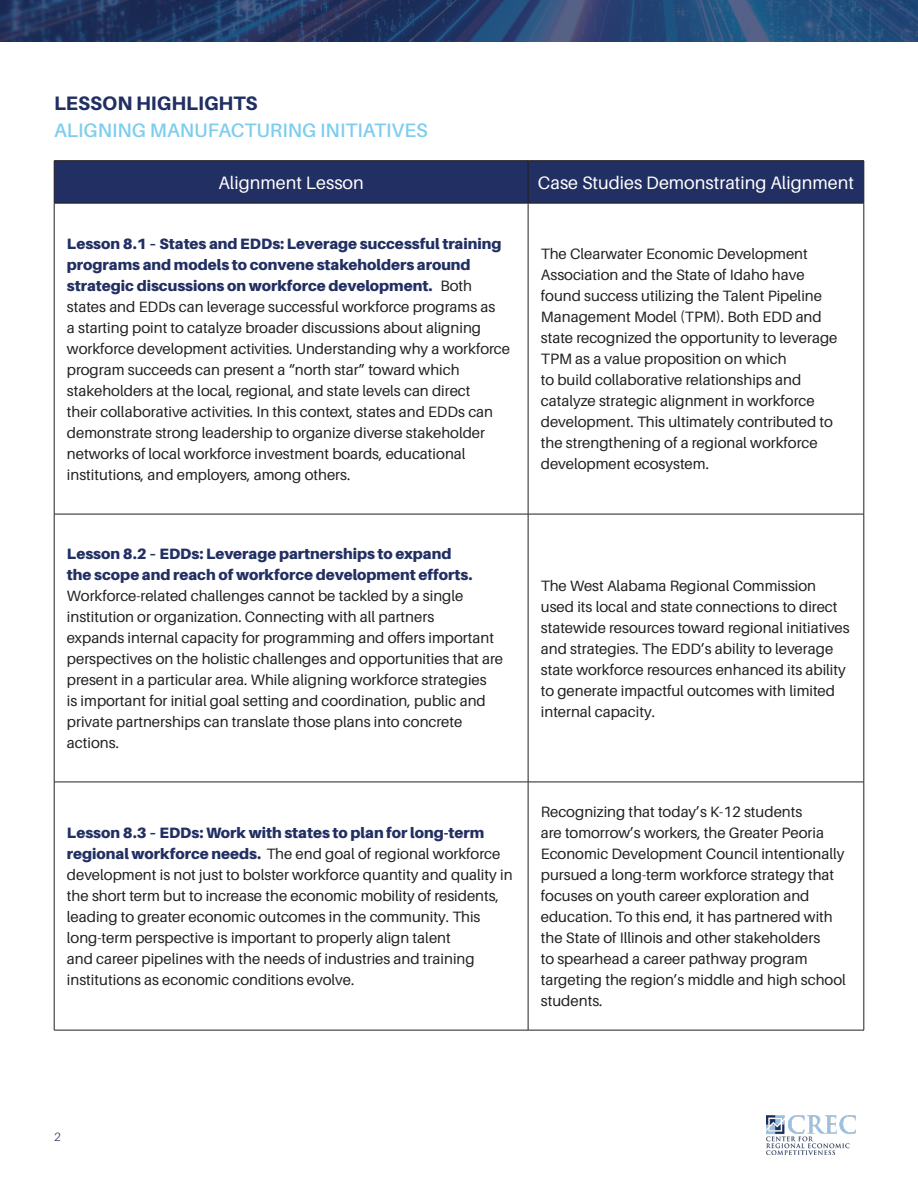
<style>
.page{position:relative;width:918px;height:1188px;background:#fff}
.page>*{position:absolute;margin:0;border:0;box-sizing:border-box;transform-origin:0 0}
.t1{font:600 19.5px "Aileron";color:#7dcdef}
.t2{font:800 19.5px "Aileron";color:#212f63}
.t3{font:18px "Aileron";color:#fff}
.t4{font:15px/21px "Aileron";color:#231f20}
.t5{font:300 12px "Aileron";color:#212f63}
.s1{font-weight:900;color:#212f63}
</style>
<div class="page">
<svg style="left:0;top:0;width:918px;height:42px;background:#26426e"></svg>
<img style="left:767px;top:1115px;width:88px;height:39px">
<div style="left:55px;top:161px;width:809px;height:42px;background:#212f63"></div>
<hr style="left:54px;top:160px;width:474px;height:1px;background:#231f20">
<hr style="left:54px;top:161px;width:1px;height:42px;background:#231f20">
<hr style="left:528px;top:160px;width:336px;height:1px;background:#231f20">
<hr style="left:528px;top:161px;width:1px;height:42px;background:#231f20">
<hr style="left:864px;top:161px;width:1px;height:42px;background:#231f20">
<hr style="left:54px;top:203px;width:474px;height:1px;background:#231f20">
<hr style="left:54px;top:203px;width:1px;height:311px;background:#231f20">
<hr style="left:528px;top:203px;width:336px;height:1px;background:#231f20">
<hr style="left:528px;top:203px;width:1px;height:311px;background:#231f20">
<hr style="left:864px;top:203px;width:1px;height:311px;background:#231f20">
<hr style="left:54px;top:514px;width:474px;height:1px;background:#231f20">
<hr style="left:54px;top:514px;width:1px;height:268px;background:#231f20">
<hr style="left:528px;top:514px;width:336px;height:1px;background:#231f20">
<hr style="left:528px;top:514px;width:1px;height:268px;background:#231f20">
<hr style="left:864px;top:514px;width:1px;height:268px;background:#231f20">
<hr style="left:54px;top:782px;width:474px;height:1px;background:#231f20">
<hr style="left:54px;top:782px;width:1px;height:248px;background:#231f20">
<hr style="left:528px;top:782px;width:336px;height:1px;background:#231f20">
<hr style="left:528px;top:782px;width:1px;height:248px;background:#231f20">
<hr style="left:864px;top:782px;width:1px;height:248px;background:#231f20">
<hr style="left:54px;top:1030px;width:474px;height:1px;background:#231f20">
<hr style="left:528px;top:1030px;width:336px;height:1px;background:#231f20">
<p class="t2" style="left:54px;top:92px;width:205px">LESSON HIGHLIGHTS</p>
<p class="t1" style="left:54px;top:120px;width:375px">ALIGNING MANUFACTURING INITIATIVES</p>
<p class="t3" style="left:218px;top:173px;width:147px">Alignment Lesson</p>
<p class="t3" style="left:538px;top:173px;width:318px">Case Studies Demonstrating Alignment</p>
<p class="t4" style="left:67px;top:233px;width:445px"><span class="s1">Lesson 8.1 – States and EDDs: Leverage successful training programs and models to convene stakeholders around strategic discussions on workforce development.</span> Both states and EDDs can leverage successful workforce programs as<br>a starting point to catalyze broader discussions about aligning workforce development activities. Understanding why a workforce program succeeds can present a “north star” toward which stakeholders at the local, regional, and state levels can direct<br>their collaborative activities. In this context, states and EDDs can demonstrate strong leadership to organize diverse stakeholder networks of local workforce investment boards, educational institutions, and employers, among others.</p>
<p class="t4" style="left:541px;top:244px;width:298px">The Clearwater Economic Development Association and the State of Idaho have found success utilizing the Talent Pipeline Management Model (TPM). Both EDD and state recognized the opportunity to leverage TPM as a value proposition on which<br>to build collaborative relationships and catalyze strategic alignment in workforce development. This ultimately contributed to the strengthening of a regional workforce development ecosystem.</p>
<p class="t4" style="left:67px;top:544px;width:438px"><span class="s1">Lesson 8.2 – EDDs: Leverage partnerships to expand<br>the scope and reach of workforce development efforts.<br></span>Workforce-related challenges cannot be tackled by a single institution or organization. Connecting with all partners<br>expands internal capacity for programming and offers important perspectives on the holistic challenges and opportunities that are present in a particular area. While aligning workforce strategies<br>is important for initial goal setting and coordination, public and private partnerships can translate those plans into concrete actions.</p>
<p class="t4" style="left:67px;top:823px;width:447px"><span class="s1">Lesson 8.3 – EDDs: Work with states to plan for long-term regional workforce needs.</span> The end goal of regional workforce development is not just to bolster workforce quantity and quality in the short term but to increase the economic mobility of residents, leading to greater economic outcomes in the community. This long-term perspective is important to properly align talent<br>and career pipelines with the needs of industries and training institutions as economic conditions evolve.</p>
<p class="t4" style="left:541px;top:575px;width:310px">The West Alabama Regional Commission used its local and state connections to direct statewide resources toward regional initiatives and strategies. The EDD’s ability to leverage state workforce resources enhanced its ability to generate impactful outcomes with limited internal capacity.</p>
<p class="t4" style="left:541px;top:802px;width:307px">Recognizing that today’s K-12 students<br>are tomorrow’s workers, the Greater Peoria Economic Development Council intentionally pursued a long-term workforce strategy that focuses on youth career exploration and education. To this end, it has partnered with the State of Illinois and other stakeholders<br>to spearhead a career pathway program targeting the region’s middle and high school students.</p>
<p class="t5" style="left:54px;top:1130px;width:8px">2</p>
</div>
